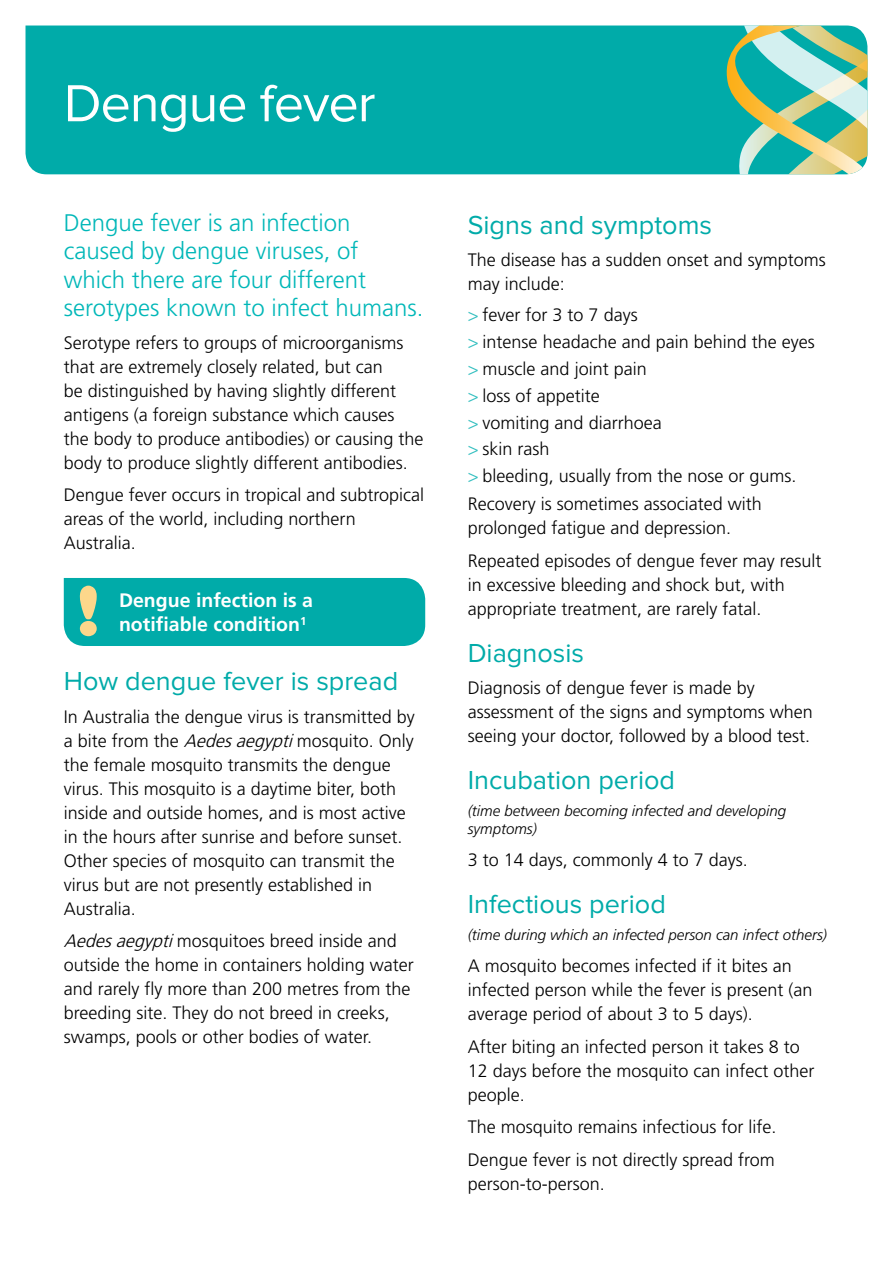
<style>
.page{position:relative;width:893px;height:1263px;background:#fff}
.page>*{position:absolute;margin:0;border:0;box-sizing:border-box;transform-origin:0 0}
.Disease_Heading{font:54px "Proxima Nova";letter-spacing:-.02em;color:#fff}
.Subhead_1{font:27px "Proxima Nova";color:#00aba9}
.Intro_Text{font:300 24px/28.5px "Frutiger";color:#00b7b8}
.Important_Info_1{font:700 19.5px/24px "Frutiger";color:#fff}
.Body_Copy{font:300 18px/24px "Frutiger";color:#000}
.Italics_sub_copy{font:italic 300 15px/18px "Frutiger";color:#000}
.s1{font-style:italic}
.s2{color:#31bebf}
</style>
<div class="page">
<div style="left:26px;top:26px;width:697px;height:148px;background:#00aba9"></div>
<svg style="left:723px;top:26px;width:144px;height:148px;background:#7bc3a2"></svg>
<div style="left:64px;top:578px;width:361px;height:68px;background:#00aba9"></div>
<p class="Disease_Heading" style="left:64px;top:73px;width:313px">Dengue fever</p>
<p class="Intro_Text" style="left:64px;top:208px;width:361px">Dengue fever is an infection caused by dengue viruses, of which there are four different serotypes known to infect humans.</p>
<p class="Body_Copy" style="left:64px;top:331px;width:361px">Serotype refers to groups of microorganisms that are extremely closely related, but can<br>be distinguished by having slightly different antigens (a foreign substance which causes the body to produce antibodies) or causing the body to produce slightly different antibodies.</p>
<p class="Body_Copy" style="left:64px;top:483px;width:362px">Dengue fever occurs in tropical and subtropical areas of the world, including northern<br>Australia.</p>
<p class="Important_Info_1" style="left:119px;top:589px;width:195px">Dengue infection is a notifiable condition<sup>1</sup></p>
<p class="Subhead_1" style="left:64px;top:666px;width:336px">How dengue fever is spread</p>
<p class="Body_Copy" style="left:64px;top:705px;width:353px">In Australia the dengue virus is transmitted by a bite from the <span class="s1">Aedesaegypti</span>mosquito. Only the female mosquito transmits the dengue virus. This mosquito is a daytime biter, both inside and outside homes, and is most active in the hours after sunrise and before sunset.<br>Other species of mosquito can transmit the virus but are not presently established in Australia.</p>
<p class="Body_Copy" style="left:64px;top:929px;width:352px"><span class="s1">Aedesaegypti</span>mosquitoes breed inside and outside the home in containers holding water and rarely fly more than 200 metres from the breeding site. They do not breed in creeks, swamps, pools or other bodies of water.</p>
<p class="Subhead_1" style="left:468px;top:210px;width:246px">Signs and symptoms</p>
<p class="Body_Copy" style="left:468px;top:248px;width:360px">The disease has a sudden onset and symptoms may include:</p>
<p class="Body_Copy" style="left:468px;top:303px;width:171px"><span class="s2">&gt;</span> fever for 3 to 7 days</p>
<p class="Body_Copy" style="left:468px;top:330px;width:348px"><span class="s2">&gt;</span> intense headache and pain behind the eyes</p>
<p class="Body_Copy" style="left:468px;top:357px;width:180px"><span class="s2">&gt;</span> muscle and joint pain</p>
<p class="Body_Copy" style="left:468px;top:384px;width:133px"><span class="s2">&gt;</span> loss of appetite</p>
<p class="Body_Copy" style="left:468px;top:410px;width:195px"><span class="s2">&gt;</span> vomiting and diarrhoea</p>
<p class="Body_Copy" style="left:468px;top:437px;width:83px"><span class="s2">&gt;</span> skin rash</p>
<p class="Body_Copy" style="left:468px;top:464px;width:330px"><span class="s2">&gt;</span> bleeding, usually from the nose or gums.</p>
<p class="Body_Copy" style="left:468px;top:492px;width:295px">Recovery is sometimes associated with prolonged fatigue and depression.</p>
<p class="Body_Copy" style="left:468px;top:549px;width:355px">Repeated episodes of dengue fever may result in excessive bleeding and shock but, with appropriate treatment, are rarely fatal.</p>
<p class="Subhead_1" style="left:468px;top:638px;width:118px">Diagnosis</p>
<p class="Body_Copy" style="left:468px;top:676px;width:347px">Diagnosis of dengue fever is made by assessment of the signs and symptoms when seeing your doctor, followed by a blood test.</p>
<p class="Subhead_1" style="left:468px;top:765px;width:209px">Incubation period</p>
<p class="Italics_sub_copy" style="left:468px;top:802px;width:320px">(time between becoming infected and developing symptoms)</p>
<p class="Body_Copy" style="left:468px;top:848px;width:282px">3 to 14 days, commonly 4 to 7 days.</p>
<p class="Subhead_1" style="left:468px;top:889px;width:200px">Infectious period</p>
<p class="Italics_sub_copy" style="left:468px;top:926px;width:361px">(time during which an infected person can infect others)</p>
<p class="Body_Copy" style="left:468px;top:954px;width:346px">A mosquito becomes infected if it bites an infected person while the fever is present (an average period of about 3 to 5 days).</p>
<p class="Body_Copy" style="left:468px;top:1035px;width:348px">After biting an infected person it takes 8 to<br>12 days before the mosquito can infect other people.</p>
<p class="Body_Copy" style="left:468px;top:1115px;width:310px">The mosquito remains infectious for life.</p>
<p class="Body_Copy" style="left:468px;top:1148px;width:309px">Dengue fever is not directly spread from person-to-person.</p>
</div>
